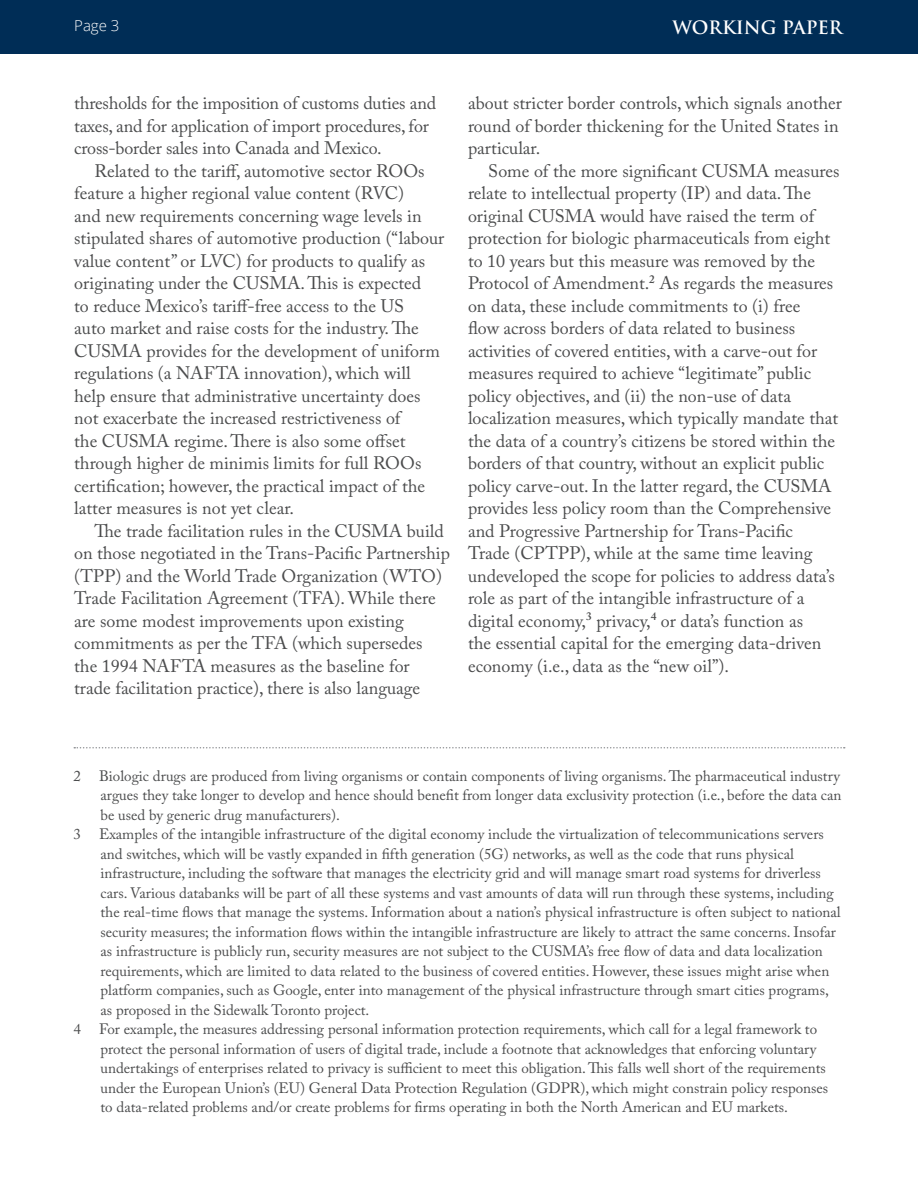
<style>
.page{position:relative;width:918px;height:1188px;background:#fff}
.page>*{position:absolute;margin:0;border:0;box-sizing:border-box;transform-origin:0 0}
.Body_Copy{font:18px/22.5px "Adobe Caslon Pro";color:#4b4c4d}
.t1{font:700 18px "Trajan Pro";color:#fff}
.foot_note_2{font:15px/19.5px "Adobe Caslon Pro";color:#4b4c4d}
.t2{font:300 15px "Open Sans";color:#fff}
</style>
<div class="page">
<div style="left:0;top:0;width:918px;height:54px;background:#002d56"></div>
<svg style="left:74px;top:747px;width:771px;height:1px"></svg>
<p class="t2" style="left:74px;top:16px;width:47px">Page 3</p>
<p class="t1" style="left:672px;top:16px;width:172px">WORKING PAPER</p>
<p class="Body_Copy" style="left:74px;top:92px;width:363px">thresholds for the imposition of customs duties and taxes, and for application of import procedures, for cross-border sales into Canada and Mexico.</p>
<p class="Body_Copy" style="left:74px;top:159px;width:372px;text-indent:20px">Related to the tariff, automotive sector ROOs feature a higher regional value content (RVC)<br>and new requirements concerning wage levels in stipulated shares of automotive production (“labour value content” or LVC) for products to qualify as originating under the CUSMA. This is expected<br>to reduce Mexico’s tariff-free access to the US<br>auto market and raise costs for the industry. The CUSMA provides for the development of uniform regulations (a NAFTA innovation), which will help ensure that administrative uncertainty does not exacerbate the increased restrictiveness of<br>the CUSMA regime. There is also some offset through higher de minimis limits for full ROOs certification; however, the practical impact of the latter measures is not yet clear.</p>
<p class="Body_Copy" style="left:74px;top:519px;width:377px;text-indent:20px">The trade facilitation rules in the CUSMA build on those negotiated in the Trans-Pacific Partnership (TPP) and the World Trade Organization (WTO)<br>Trade Facilitation Agreement (TFA). While there are some modest improvements upon existing commitments as per the TFA (which supersedes the 1994 NAFTA measures as the baseline for trade facilitation practice), there is also language</p>
<p class="Body_Copy" style="left:468px;top:92px;width:375px">about stricter border controls, which signals another round of border thickening for the United States in particular.</p>
<p class="Body_Copy" style="left:468px;top:159px;width:373px;text-indent:20px">Some of the more significant CUSMA measures relate to intellectual property (IP) and data. The original CUSMA would have raised the term of protection for biologic pharmaceuticals from eight to 10 years but this measure was removed by the Protocol of Amendment.<sup>2</sup> As regards the measures on data, these include commitments to (i) free<br>flow across borders of data related to business activities of covered entities, with a carve-out for measures required to achieve “legitimate” public policy objectives, and (ii) the non-use of data localization measures, which typically mandate that the data of a country’s citizens be stored within the borders of that country, without an explicit public policy carve-out. In the latter regard, the CUSMA provides less policy room than the Comprehensive and Progressive Partnership for Trans-Pacific<br>Trade (CPTPP), while at the same time leaving undeveloped the scope for policies to address data’s role as part of the intangible infrastructure of a digital economy,<sup>3</sup> privacy,<sup>4</sup> or data’s function as<br>the essential capital for the emerging data-driven economy (i.e., data as the “new oil”).</p>
<p class="foot_note_2" style="left:100px;top:766px;width:743px;text-align:justify;text-indent:-27px">2 Biologic drugs are produced from living organisms or contain components of living organisms. The pharmaceutical industry argues they take longer to develop and hence should benefit from longer data exclusivity protection (i.e., before the data can be used by generic drug manufacturers).</p>
<p class="foot_note_2" style="left:100px;top:824px;width:742px;text-indent:-27px">3 Examples of the intangible infrastructure of the digital economy include the virtualization of telecommunications servers and switches, which will be vastly expanded in fifth generation (5G) networks, as well as the code that runs physical infrastructure, including the software that manages the electricity grid and will manage smart road systems for driverless cars. Various databanks will be part of all these systems and vast amounts of data will run through these systems, including the real-time flows that manage the systems. Information about a nation’s physical infrastructure is often subject to national security measures; the information flows within the intangible infrastructure are likely to attract the same concerns. Insofar as infrastructure is publicly run, security measures are not subject to the CUSMA’s free flow of data and data localization requirements, which are limited to data related to the business of covered entities. However, these issues might arise when platform companies, such as Google, enter into management of the physical infrastructure through smart cities programs, as proposed in the Sidewalk Toronto project.</p>
<p class="foot_note_2" style="left:100px;top:1019px;width:729px;text-indent:-27px">4 For example, the measures addressing personal information protection requirements, which call for a legal framework to protect the personal information of users of digital trade, include a footnote that acknowledges that enforcing voluntary undertakings of enterprises related to privacy is sufficient to meet this obligation. This falls well short of the requirements under the European Union’s (EU) General Data Protection Regulation (GDPR), which might constrain policy responses to data-related problems and/or create problems for firms operating in both the North American and EU markets.</p>
</div>
